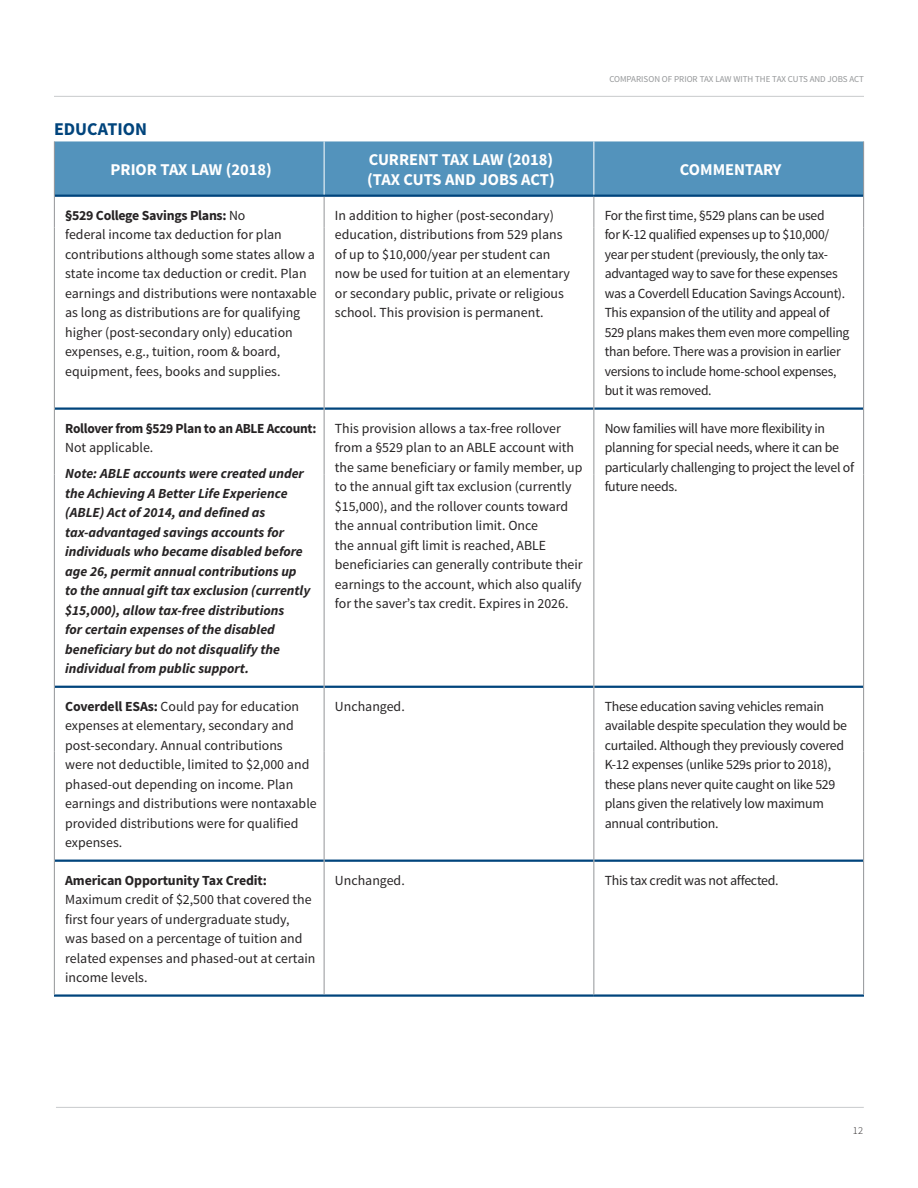
<style>
.page{position:relative;width:918px;height:1188px;background:#fff}
.page>*{position:absolute;margin:0;border:0;box-sizing:border-box;transform-origin:0 0}
.t1{font:700 18px "Source Sans Pro";color:#00447c}
.t2{font:700 16.5px/20.2px "Source Sans Pro";color:#fff}
.t3{font:13.8px/19.5px "Source Sans Pro";color:#262324}
.t4{font:13.8px/19.5px "Source Sans Pro";letter-spacing:-.02em;color:#262324}
.t5{font:italic 700 13.8px/19.5px "Source Sans Pro";color:#262324}
.t6{font:700 13.8px "Source Sans Pro";letter-spacing:-.02em;color:#262324}
.t7{font:300 10.5px "Source Sans Pro";color:#262324}
.t8{font:9px "Source Sans Pro";color:#949698}
.s1{font-weight:700}
</style>
<div class="page">
<hr style="left:54px;top:96px;width:810px;height:1px;background:#c8cacc">
<hr style="left:56px;top:1107px;width:808px;height:1px;background:#c8cacc">
<div style="left:55px;top:141px;width:808px;height:54px;background:#5393bc"></div>
<hr style="left:55px;top:195px;width:539px;height:2px;background:#00447c">
<hr style="left:594px;top:195px;width:269px;height:2px;background:#00447c">
<hr style="left:55px;top:407px;width:269px;height:3px;background:#00447c">
<hr style="left:324px;top:407px;width:269px;height:3px;background:#00447c">
<hr style="left:594px;top:407px;width:269px;height:3px;background:#00447c">
<hr style="left:55px;top:686px;width:269px;height:2px;background:#00447c">
<hr style="left:324px;top:686px;width:269px;height:2px;background:#00447c">
<hr style="left:594px;top:686px;width:269px;height:2px;background:#00447c">
<hr style="left:55px;top:860px;width:269px;height:2px;background:#00447c">
<hr style="left:324px;top:860px;width:269px;height:2px;background:#00447c">
<hr style="left:594px;top:860px;width:269px;height:2px;background:#00447c">
<hr style="left:54px;top:994px;width:540px;height:3px;background:#00447c">
<hr style="left:594px;top:994px;width:270px;height:3px;background:#00447c">
<hr style="left:54px;top:141px;width:1px;height:55px;background:#939598">
<hr style="left:863px;top:141px;width:1px;height:55px;background:#939598">
<hr style="left:54px;top:196px;width:1px;height:32px;background:#939598">
<hr style="left:324px;top:197px;width:1px;height:31px;background:#939598">
<hr style="left:594px;top:197px;width:1px;height:31px;background:#939598">
<hr style="left:863px;top:196px;width:1px;height:32px;background:#939598">
<hr style="left:54px;top:228px;width:1px;height:181px;background:#939598">
<hr style="left:324px;top:228px;width:1px;height:181px;background:#939598">
<hr style="left:593px;top:228px;width:1px;height:181px;background:#939598">
<hr style="left:863px;top:228px;width:1px;height:181px;background:#939598">
<hr style="left:54px;top:409px;width:1px;height:66px;background:#939598">
<hr style="left:324px;top:409px;width:1px;height:66px;background:#939598">
<hr style="left:593px;top:409px;width:1px;height:66px;background:#939598">
<hr style="left:863px;top:409px;width:1px;height:66px;background:#939598">
<hr style="left:54px;top:475px;width:1px;height:212px;background:#939598">
<hr style="left:324px;top:475px;width:1px;height:212px;background:#939598">
<hr style="left:593px;top:475px;width:1px;height:212px;background:#939598">
<hr style="left:863px;top:475px;width:1px;height:212px;background:#939598">
<hr style="left:54px;top:687px;width:1px;height:65px;background:#939598">
<hr style="left:324px;top:687px;width:1px;height:65px;background:#939598">
<hr style="left:593px;top:687px;width:1px;height:65px;background:#939598">
<hr style="left:863px;top:687px;width:1px;height:65px;background:#939598">
<hr style="left:54px;top:752px;width:1px;height:109px;background:#939598">
<hr style="left:324px;top:752px;width:1px;height:109px;background:#939598">
<hr style="left:593px;top:752px;width:1px;height:109px;background:#939598">
<hr style="left:863px;top:752px;width:1px;height:109px;background:#939598">
<hr style="left:54px;top:861px;width:1px;height:133px;background:#939598">
<hr style="left:324px;top:861px;width:1px;height:133px;background:#939598">
<hr style="left:593px;top:861px;width:1px;height:133px;background:#939598">
<hr style="left:863px;top:861px;width:1px;height:133px;background:#939598">
<hr style="left:324px;top:141px;width:1px;height:54px;background:#fff">
<hr style="left:594px;top:141px;width:1px;height:54px;background:#fff">
<h1 class="t1" style="left:54px;top:122px;width:95px">EDUCATION</h1>
<p class="t8" style="left:609px;top:75px;width:256px">COMPARISON OF PRIOR TAX LAW WITH THE TAX CUTS AND JOBS ACT</p>
<p class="t2" style="left:111px;top:161px;width:163px">PRIOR TAX LAW (2018)</p>
<p class="t2" style="left:367px;top:151px;width:189px">CURRENT TAX LAW (2018) (TAX CUTS AND JOBS ACT)</p>
<p class="t2" style="left:680px;top:161px;width:103px">COMMENTARY</p>
<p class="t3" style="left:65px;top:207px;width:253px"><span class="s1">§529 College Savings Plans:</span> No<br>federal income tax deduction for plan contributions although some states allow a state income tax deduction or credit. Plan earnings and distributions were nontaxable as long as distributions are for qualifying higher (post-secondary only) education expenses, e.g., tuition, room &amp; board, equipment, fees, books and supplies.</p>
<p class="t3" style="left:335px;top:207px;width:237px">In addition to higher (post-secondary) education, distributions from 529 plans of up to $10,000/year per student can now be used for tuition at an elementary or secondary public, private or religious school. This provision is permanent.</p>
<p class="t4" style="left:605px;top:207px;width:246px">For the first time, §529 plans can be used<br>for K-12 qualified expenses up to $10,000/ year per student (previously, the only tax&shy;advantaged way to save for these expenses was a Coverdell Education Savings Account).<br>This expansion of the utility and appeal of 529 plans makes them even more compelling than before. There was a provision in earlier versions to include home-school expenses, but it was removed.</p>
<p class="t6" style="left:65px;top:423px;width:253px">Rollover from §529 Plan to an ABLE Account:</p>
<p class="t3" style="left:65px;top:439px;width:90px">Not applicable.</p>
<p class="t5" style="left:65px;top:465px;width:247px">Note: ABLE accounts were created under the Achieving A Better Life Experience (ABLE) Act of 2014, and defined as tax-advantaged savings accounts for individuals who became disabled before age 26, permit annual contributions up to the annual gift tax exclusion (currently $15,000), allow tax-free distributions<br>for certain expenses of the disabled beneficiary but do not disqualify the individual from public support.</p>
<p class="t3" style="left:335px;top:419px;width:249px">This provision allows a tax-free rollover from a §529 plan to an ABLE account with the same beneficiary or family member, up to the annual gift tax exclusion (currently $15,000), and the rollover counts toward the annual contribution limit. Once<br>the annual gift limit is reached, ABLE beneficiaries can generally contribute their earnings to the account, which also qualify for the saver’s tax credit. Expires in 2026.</p>
<p class="t4" style="left:605px;top:419px;width:251px">Now families will have more flexibility in planning for special needs, where it can be particularly challenging to project the level of future needs.</p>
<p class="t3" style="left:65px;top:698px;width:253px"><span class="s1">Coverdell ESAs:</span> Could pay for education expenses at elementary, secondary and post-secondary. Annual contributions<br>were not deductible, limited to $2,000 and phased-out depending on income. Plan earnings and distributions were nontaxable provided distributions were for qualified expenses.</p>
<p class="t3" style="left:335px;top:698px;width:71px">Unchanged.</p>
<p class="t4" style="left:605px;top:698px;width:244px">These education saving vehicles remain available despite speculation they would be curtailed. Although they previously covered K-12 expenses (unlike 529s prior to 2018), these plans never quite caught on like 529 plans given the relatively low maximum annual contribution.</p>
<p class="t6" style="left:65px;top:875px;width:203px">American Opportunity Tax Credit:</p>
<p class="t3" style="left:65px;top:891px;width:252px">Maximum credit of $2,500 that covered the first four years of undergraduate study, was based on a percentage of tuition and related expenses and phased-out at certain income levels.</p>
<p class="t3" style="left:335px;top:872px;width:71px">Unchanged.</p>
<p class="t4" style="left:605px;top:872px;width:176px">This tax credit was not affected.</p>
<p class="t7" style="left:853px;top:1127px;width:12px">12</p>
</div>
